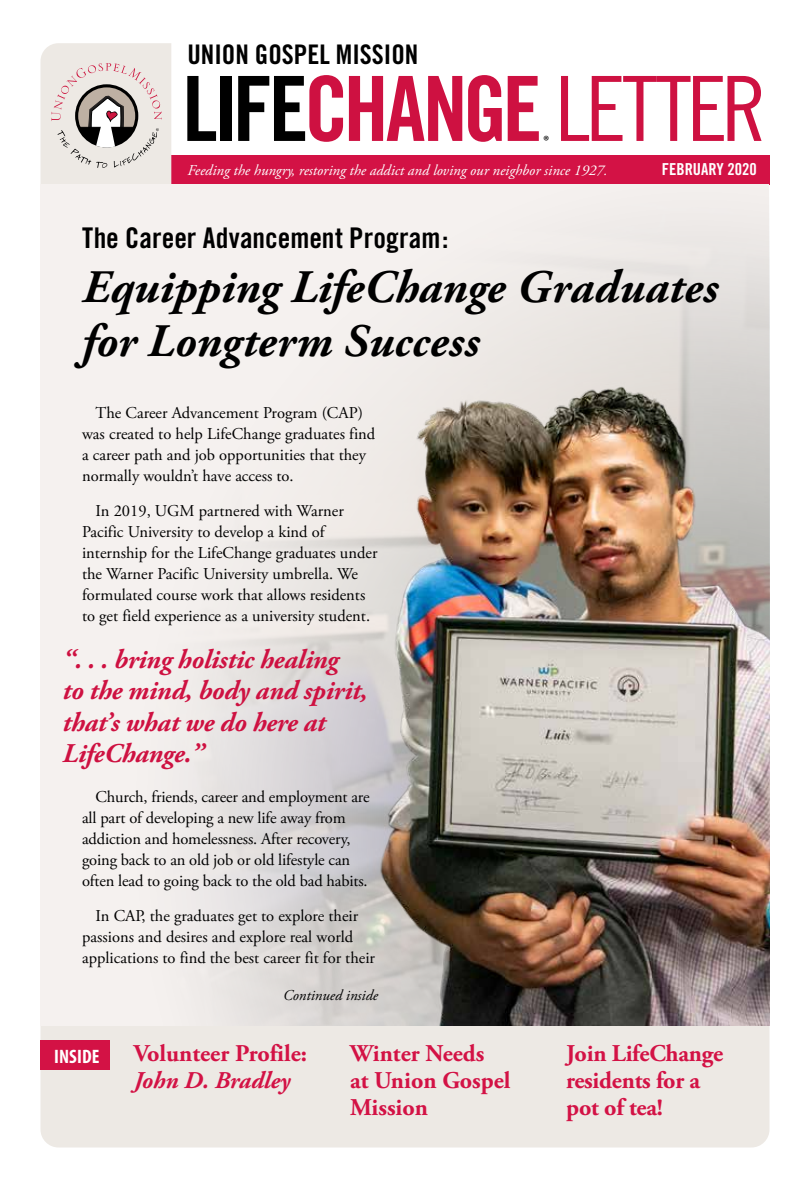
<style>
.page{position:relative;width:810px;height:1188px;background:#fff}
.page>*{position:absolute;margin:0;border:0;box-sizing:border-box;transform-origin:0 0}
.t1{font:90px "Trade Gothic Bold Cond Twenty";letter-spacing:-.05em;color:#ce1141}
.t2{font:italic 700 46.5px/54px "Adobe Garamond Pro";letter-spacing:.005em;color:#000}
.t3{font:28.5px "Trade Gothic Bold Cond Twenty";color:#000}
.t4{font:italic 700 27px/31.5px "Adobe Garamond Pro";letter-spacing:-.01em;color:#ce1141}
.t5{font:27px "Trade Gothic Bold Cond Twenty";color:#000}
.t6{font:700 24px/27px "Adobe Garamond Pro";letter-spacing:-.01em;color:#d31245}
.t7{font:italic 700 24px "Adobe Garamond Pro";color:#d31245}
.t8{font:700 condensed 19.5px "Myriad Pro";letter-spacing:.01em;color:#fff}
.t9{font:16.5px/21px "Adobe Garamond Pro";color:#000}
.t10{font:16.5px "Trade Gothic Bold Cond Twenty";color:#fff}
.t11{font:italic 15px "Adobe Garamond Pro";color:#fff}
.t12{font:italic 15px "Adobe Garamond Pro";color:#000}
.t13{font:600 condensed 15px "Myriad Pro";color:#000}
.s1{color:#000}
.s2{font-family:"Trade Gothic Cond Eighteen"}
</style>
<div class="page">
<div style="left:171px;top:156px;width:599px;height:29px;background:#d31245"></div>
<div style="left:40px;top:1026px;width:730px;height:122px;background:#ede9e4"></div>
<div style="left:40px;top:1040px;width:70px;height:30px;background:#d31245"></div>
<svg style="left:40px;top:43px;width:131px;height:142px;background:#d9d3ce"></svg>
<img style="left:40px;top:185px;width:730px;height:841px">
<h3 class="t5" style="left:187px;top:38px;width:232px">UNION GOSPEL MISSION</h3>
<h1 class="t1" style="left:182px;top:54px;width:586px"><span class="s1">LIFE</span>CHANGE <span class="s2">LETTER</span></h1>
<p class="t10" style="left:662px;top:159px;width:96px">FEBRUARY 2020</p>
<p class="t13" style="left:543px;top:132px;width:7px">®</p>
<p class="t11" style="left:187px;top:161px;width:422px">Feeding the hungry, restoring the addict and loving our neighbor since 1927.</p>
<h3 class="t3" style="left:82px;top:220px;width:368px">The Career Advancement Program:</h3>
<h2 class="t2" style="left:82px;top:261px;width:637px">Equipping LifeChange Graduates for Longterm Success</h2>
<p class="t9" style="left:82px;top:403px;width:295px;text-indent:13px">The Career Advancement Program (CAP) was created to help LifeChange graduates find a career path and job opportunities that they normally wouldn’t have access to.</p>
<p class="t9" style="left:82px;top:500px;width:297px;text-indent:13px">In 2019, UGM partnered with Warner Pacific University to develop a kind of internship for the LifeChange graduates under the Warner Pacific University umbrella. We formulated course work that allows residents to get field experience as a university student.</p>
<h3 class="t4" style="left:63px;top:644px;width:306px">“. . . bring holistic healing<br>to the mind, body and spirit, that’s what we do here at<br>LifeChange.”</h3>
<p class="t9" style="left:82px;top:787px;width:289px;text-indent:13px">Church, friends, career and employment are all part of developing a new life away from addiction and homelessness. After recovery, going back to an old job or old lifestyle can often lead to going back to the old bad habits.</p>
<p class="t9" style="left:82px;top:905px;width:295px;text-indent:13px">In CAP, the graduates get to explore their passions and desires and explore real world applications to find the best career fit for their</p>
<p class="t12" style="left:283px;top:986px;width:96px">Continued inside</p>
<p class="t8" style="left:54px;top:1044px;width:47px">INSIDE</p>
<h3 class="t6" style="left:134px;top:1040px;width:175px">Volunteer Profile:</h3>
<h3 class="t7" style="left:134px;top:1066px;width:158px">John D. Bradley</h3>
<h3 class="t6" style="left:350px;top:1040px;width:162px">Winter Needs<br>at Union Gospel<br>Mission</h3>
<h3 class="t6" style="left:566px;top:1040px;width:158px">Join LifeChange residents for a pot of tea!</h3>
</div>
